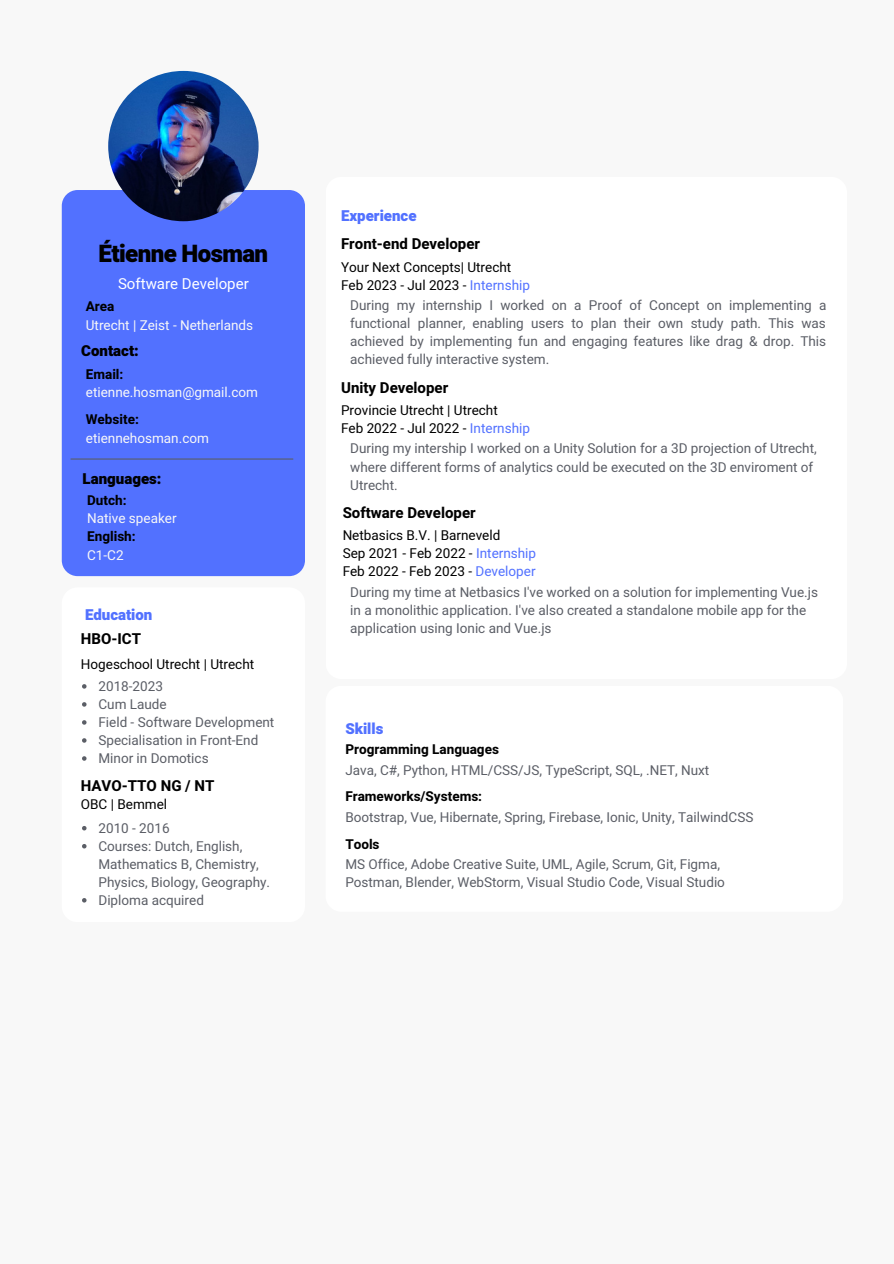
<style>
.page{position:relative;width:894px;height:1264px;background:#fff}
.page>*{position:absolute;margin:0;border:0;box-sizing:border-box;transform-origin:0 0}
.t1{font:900 24px "Heebo";letter-spacing:-.025em;color:#000}
.t2{font:700 15px "Heebo";color:#000}
.t3{font:900 15px "Heebo";color:#5271ff}
.t4{font:900 15px "Heebo";color:#000}
.t5{font:15px "Heebo";color:#fff}
.t6{font:13.5px/18px "Heebo";color:#5b5e66}
.t7{font:13.5px "Heebo";color:#000}
.t8{font:13.5px "Heebo";color:#f8f8f8}
.t9{font:700 13.5px "Heebo";color:#000}
.s1{color:#5271ff}
</style>
<div class="page">
<div style="left:0;top:0;width:893px;height:1263px;background:#f8f8f8"></div>
<div style="left:62px;top:190px;width:243px;height:386px;background:#5271ff;border-radius:16px"></div>
<img style="left:108px;top:71px;width:150px;height:150px;border-radius:50%">
<div style="left:325px;top:177px;width:521px;height:502px;background:#fff;border-radius:16px"></div>
<div style="left:62px;top:587px;width:243px;height:334px;background:#fff;border-radius:16px"></div>
<svg style="left:82px;top:684px;width:4px;height:4px"></svg>
<svg style="left:82px;top:702px;width:4px;height:4px"></svg>
<svg style="left:82px;top:720px;width:4px;height:4px"></svg>
<svg style="left:82px;top:738px;width:4px;height:4px"></svg>
<svg style="left:82px;top:756px;width:4px;height:4px"></svg>
<svg style="left:82px;top:826px;width:4px;height:4px"></svg>
<svg style="left:82px;top:844px;width:4px;height:4px"></svg>
<svg style="left:82px;top:898px;width:4px;height:4px"></svg>
<div style="left:325px;top:685px;width:517px;height:226px;background:#fff;border-radius:16px"></div>
<hr style="left:71px;top:458px;width:222px;height:1px;background:#5b5e66">
<p class="t1" style="left:98px;top:237px;width:171px">Étienne Hosman</p>
<p class="t5" style="left:118px;top:273px;width:132px">Software Developer</p>
<p class="t9" style="left:86px;top:297px;width:30px">Area</p>
<p class="t8" style="left:86px;top:316px;width:169px">Utrecht | Zeist - Netherlands</p>
<p class="t4" style="left:81px;top:340px;width:59px">Contact:</p>
<p class="t9" style="left:86px;top:365px;width:39px">Email:</p>
<p class="t9" style="left:86px;top:410px;width:55px">Website:</p>
<p class="t8" style="left:86px;top:383px;width:174px">etienne.hosman@gmail.com</p>
<p class="t8" style="left:86px;top:428px;width:125px">etiennehosman.com</p>
<p class="t4" style="left:83px;top:468px;width:80px">Languages:</p>
<p class="t9" style="left:87px;top:490px;width:41px">Dutch:</p>
<p class="t8" style="left:87px;top:509px;width:91px">Native speaker</p>
<p class="t9" style="left:87px;top:527px;width:50px">English:</p>
<p class="t8" style="left:87px;top:545px;width:38px">C1-C2</p>
<p class="t3" style="left:85px;top:604px;width:69px">Education</p>
<p class="t2" style="left:81px;top:628px;width:62px">HBO-ICT</p>
<p class="t6" style="left:98px;top:677px;width:66px">2018-2023</p>
<p class="t6" style="left:98px;top:695px;width:70px">Cum Laude</p>
<p class="t6" style="left:98px;top:713px;width:177px">Field - Software Development</p>
<p class="t6" style="left:98px;top:731px;width:161px">Specialisation in Front-End</p>
<p class="t6" style="left:98px;top:749px;width:112px">Minor in Domotics</p>
<p class="t7" style="left:81px;top:655px;width:175px">Hogeschool Utrecht | Utrecht</p>
<p class="t2" style="left:81px;top:774px;width:135px">HAVO-TTO NG / NT</p>
<p class="t6" style="left:98px;top:819px;width:73px">2010 - 2016</p>
<p class="t6" style="left:98px;top:837px;width:173px">Courses: Dutch, English,<br>Mathematics B, Chemistry,<br>Physics, Biology, Geography.</p>
<p class="t6" style="left:98px;top:891px;width:107px">Diploma acquired</p>
<p class="t7" style="left:81px;top:795px;width:88px">OBC | Bemmel</p>
<p class="t3" style="left:341px;top:205px;width:77px">Experience</p>
<p class="t2" style="left:341px;top:234px;width:140px">Front-end Developer</p>
<p class="t7" style="left:341px;top:257px;width:172px">Your Next Concepts| Utrecht</p>
<p class="t7" style="left:341px;top:275px;width:190px">Feb 2023 - Jul 2023 - <span class="s1">Internship</span></p>
<p class="t6" style="left:350px;top:297px;width:477px;text-align:justify">During my internship I worked on a Proof of Concept on implementing a functional planner, enabling users to plan their own study path. This was achieved by implementing fun and engaging features like drag &amp; drop. This achieved fully interactive system.</p>
<p class="t2" style="left:341px;top:377px;width:109px">Unity Developer</p>
<p class="t7" style="left:341px;top:401px;width:158px">Provincie Utrecht | Utrecht</p>
<p class="t7" style="left:341px;top:419px;width:190px">Feb 2022 - Jul 2022 - <span class="s1">Internship</span></p>
<p class="t6" style="left:350px;top:440px;width:468px">During my intership I worked on a Unity Solution for a 3D projection of Utrecht, where different forms of analytics could be executed on the 3D enviroment of<br>Utrecht.</p>
<p class="t2" style="left:342px;top:502px;width:134px">Software Developer</p>
<p class="t7" style="left:342px;top:526px;width:159px">Netbasics B.V. | Barneveld</p>
<p class="t7" style="left:342px;top:544px;width:195px">Sep 2021 - Feb 2022 - <span class="s1">Internship</span></p>
<p class="t7" style="left:342px;top:562px;width:194px">Feb 2022 - Feb 2023 - <span class="s1">Developer</span></p>
<p class="t6" style="left:350px;top:583px;width:469px">During my time at Netbasics I've worked on a solution for implementing Vue.js in a monolithic application. I've also created a standalone mobile app for the application using Ionic and Vue.js</p>
<p class="t3" style="left:345px;top:718px;width:40px">Skills</p>
<p class="t9" style="left:345px;top:739px;width:155px">Programming Languages</p>
<p class="t9" style="left:345px;top:787px;width:138px">Frameworks/Systems:</p>
<p class="t6" style="left:345px;top:761px;width:365px">Java, C#, Python, HTML/CSS/JS, TypeScript, SQL, .NET, Nuxt</p>
<p class="t6" style="left:345px;top:808px;width:409px">Bootstrap, Vue, Hibernate, Spring, Firebase, Ionic, Unity, TailwindCSS</p>
<p class="t9" style="left:345px;top:834px;width:36px">Tools</p>
<p class="t6" style="left:345px;top:855px;width:381px">MS Office, Adobe Creative Suite, UML, Agile, Scrum, Git, Figma,<br>Postman, Blender, WebStorm, Visual Studio Code, Visual Studio</p>
</div>
